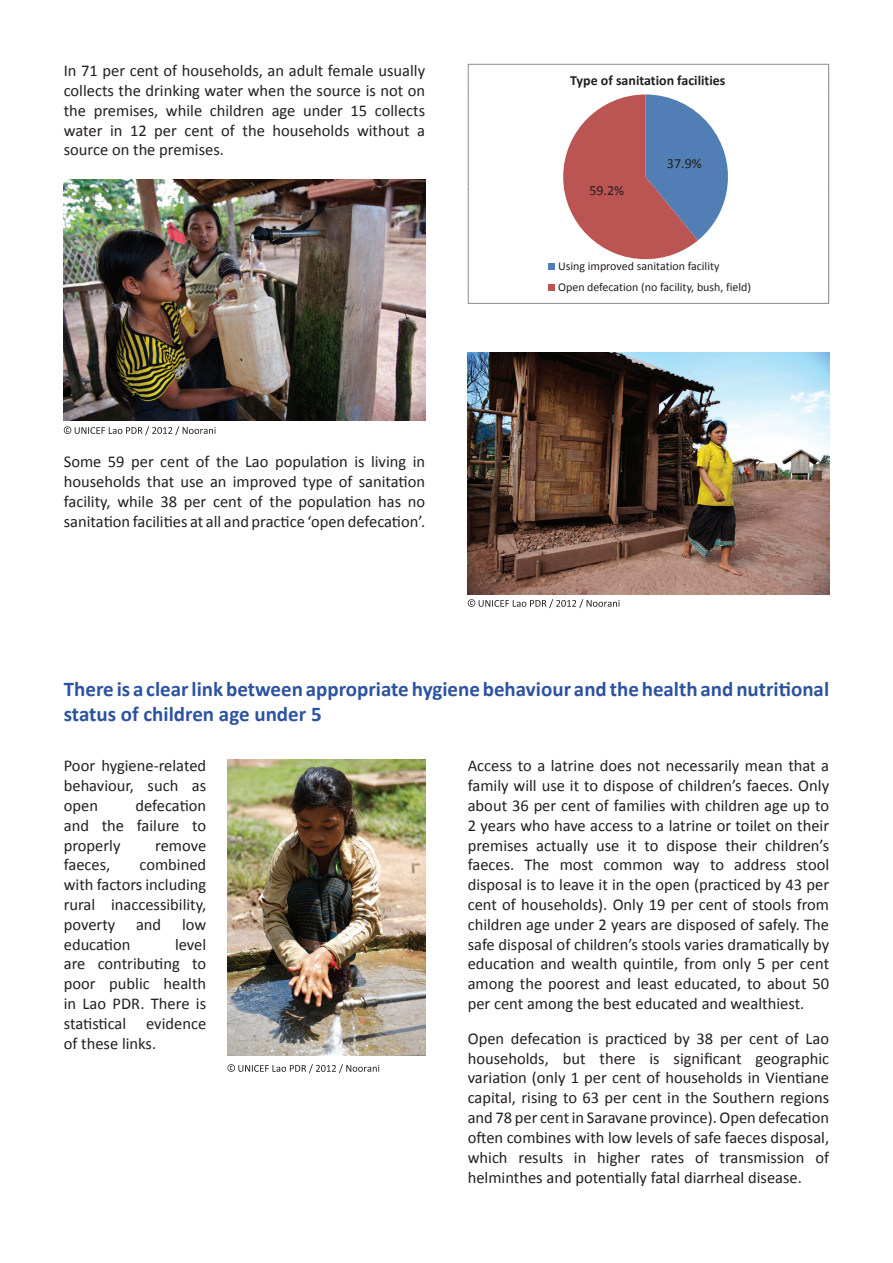
<style>
.page{position:relative;width:893px;height:1263px;background:#fff}
.page>*{position:absolute;margin:0;border:0;box-sizing:border-box;transform-origin:0 0}
.t1{font:700 21px/25.2px "Calibri";color:#2d53a0}
.t2{font:16.5px/19.8px "Calibri";color:#231f20;text-align:justify}
.t3{font:700 13.95px "Calibri";color:#231f20}
.t4{font:13.95px "Calibri";color:#231f20}
.t5{font:12px/21.3px "Calibri";color:#231f20}
</style>
<div class="page">
<img style="left:64px;top:180px;width:361px;height:241px">
<img style="left:468px;top:353px;width:361px;height:241px">
<svg style="left:64px;top:426px;width:151px;height:9px"></svg>
<svg style="left:468px;top:599px;width:151px;height:9px"></svg>
<svg style="left:227px;top:1064px;width:152px;height:9px"></svg>
<svg style="left:468px;top:64px;width:361px;height:240px"></svg>
<img style="left:227px;top:759px;width:198px;height:297px">
<p class="t2" style="left:64px;top:60px;width:363px">In 71 per cent of households, an adult female usually collects the drinking water when the source is not on the premises, while children age under 15 collects water in 12 per cent of the households without a source on the premises.</p>
<p class="t2" style="left:64px;top:451px;width:363px">Some 59 per cent of the Lao population is living in households that use an improved type of sanitation facility, while 38 per cent of the population has no sanitation facilities at all and practice ‘open defecation’.</p>
<p class="t3" style="left:570px;top:72px;width:157px">Type of sanitation facilities</p>
<p class="t4" style="left:589px;top:182px;width:36px">59 2%</p>
<p class="t4" style="left:604px;top:182px;width:5px">.</p>
<p class="t4" style="left:667px;top:154px;width:36px">37.9%</p>
<p class="t5" style="left:558px;top:255px;width:194px">Using improved sanitation facility<br>Open defecation (no facility, bush, field)</p>
<p class="t1" style="left:64px;top:676px;width:767px">There is a clear link between appropriate hygiene behaviour and the health and nutritional status of children age under 5</p>
<p class="t2" style="left:468px;top:755px;width:363px">Access to a latrine does not necessarily mean that a family will use it to dispose of children’s faeces. Only about 36 per cent of families with children age up to 2 years who have access to a latrine or toilet on their premises actually use it to dispose their children’s faeces. The most common way to address stool disposal is to leave it in the open (practiced by 43 per cent of households). Only 19 per cent of stools from children age under 2 years are disposed of safely. The safe disposal of children’s stools varies dramatically by education and wealth quintile, from only 5 per cent among the poorest and least educated, to about 50 per cent among the best educated and wealthiest.</p>
<p class="t2" style="left:468px;top:1028px;width:363px">Open defecation is practiced by 38 per cent of Lao households, but there is significant geographic variation (only 1 per cent of households in Vientiane capital, rising to 63 per cent in the Southern regions and 78 per cent in Saravane province). Open defecation often combines with low levels of safe faeces disposal, which results in higher rates of transmission of helminthes and potentially fatal diarrheal disease.</p>
<p class="t2" style="left:64px;top:755px;width:144px">Poor hygiene-related behaviour, such as open</p>
<p class="t2" style="left:64px;top:795px;width:144px;text-indent:72px">defecation and the failure to properly</p>
<p class="t2" style="left:155px;top:834px;width:53px">remove</p>
<p class="t2" style="left:64px;top:854px;width:48px">faeces,</p>
<p class="t2" style="left:64px;top:854px;width:144px;text-indent:76px">combined with factors including rural inaccessibility, poverty</p>
<p class="t2" style="left:136px;top:914px;width:27px">and</p>
<p class="t2" style="left:182px;top:914px;width:26px">low</p>
<p class="t2" style="left:64px;top:933px;width:144px;text-indent:111px">level are contributing to poor public health in Lao PDR. There is statistical evidence of these links.</p>
<p class="t2" style="left:64px;top:933px;width:68px">education</p>
</div>
